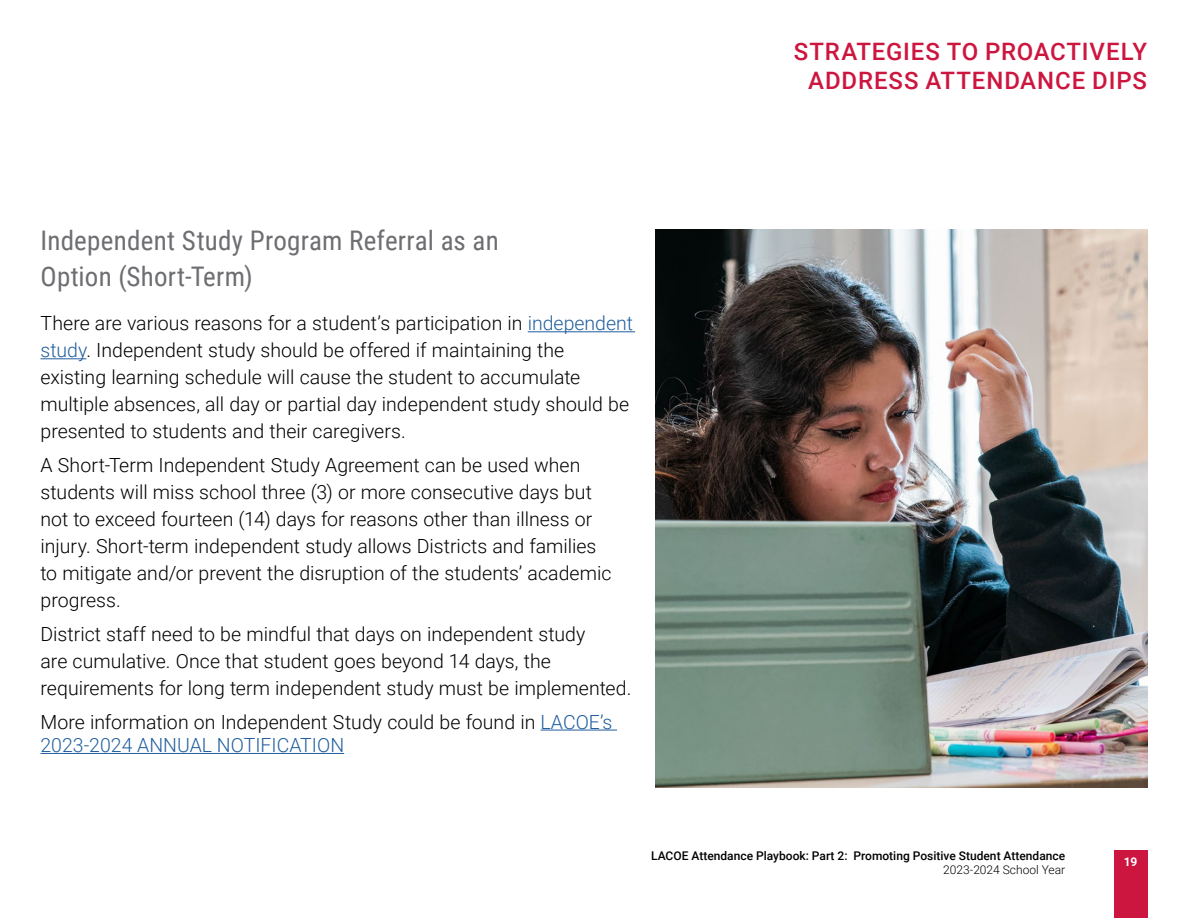
<style>
.page{position:relative;width:1188px;height:918px;background:#fff}
.page>*{position:absolute;margin:0;border:0;box-sizing:border-box;transform-origin:0 0}
.t1{font:27px/36px "Roboto Condensed";letter-spacing:.01em;color:#6d6e71}
.t2{font:500 24px/28.8px "Roboto";letter-spacing:.035em;color:#cd163f;text-align:center}
.t3{font:300 19.5px/27px "Roboto";color:#000}
.t4{font:500 12px "Roboto";color:#000}
.t5{font:300 12px "Roboto";color:#000}
.t6{font:700 12px "Roboto";color:#fff}
.s1{color:#215e9e}
</style>
<div class="page">
<div style="left:1114px;top:850px;width:34px;height:68px;background:#cd163f"></div>
<hr style="left:528px;top:331px;width:107px;height:1px;background:#215e9e">
<hr style="left:40px;top:358px;width:46px;height:1px;background:#215e9e">
<hr style="left:541px;top:730px;width:76px;height:1px;background:#215e9e">
<hr style="left:40px;top:753px;width:304px;height:1px;background:#215e9e">
<img style="left:655px;top:230px;width:493px;height:557px">
<p class="t2" style="left:794px;top:37px;width:355px">STRATEGIES TO PROACTIVELY<br>ADDRESS ATTENDANCE DIPS</p>
<h1 class="t1" style="left:40px;top:221px;width:460px">Independent Study Program Referral as an<br>Option (Short-Term)</h1>
<p class="t3" style="left:40px;top:309px;width:594px">There are various reasons for a student’s participation in <span class="s1">independent study</span>. Independent study should be offered if maintaining the existing learning schedule will cause the student to accumulate multiple absences, all day or partial day independent study should be presented to students and their caregivers.</p>
<p class="t3" style="left:40px;top:451px;width:573px">A Short-Term Independent Study Agreement can be used when students will miss school three (3) or more consecutive days but not to exceed fourteen (14) days for reasons other than illness or injury. Short-term independent study allows Districts and families to mitigate and/or prevent the disruption of the students’ academic progress.</p>
<p class="t3" style="left:40px;top:620px;width:592px">District staff need to be mindful that days on independent study<br>are cumulative. Once that student goes beyond 14 days, the requirements for long term independent study must be implemented.</p>
<p class="t3" style="left:40px;top:709px;width:573px;line-height:23.4px">More information on Independent Study could be found in <span class="s1">LACOE’s<br>2023-2024 ANNUAL NOTIFICATION</span></p>
<p class="t4" style="left:651px;top:847px;width:416px">LACOE Attendance Playbook: Part 2: Promoting Positive Student Attendance</p>
<p class="t5" style="left:943px;top:861px;width:123px">2023-2024 School Year</p>
<p class="t6" style="left:1124px;top:854px;width:15px">19</p>
</div>
